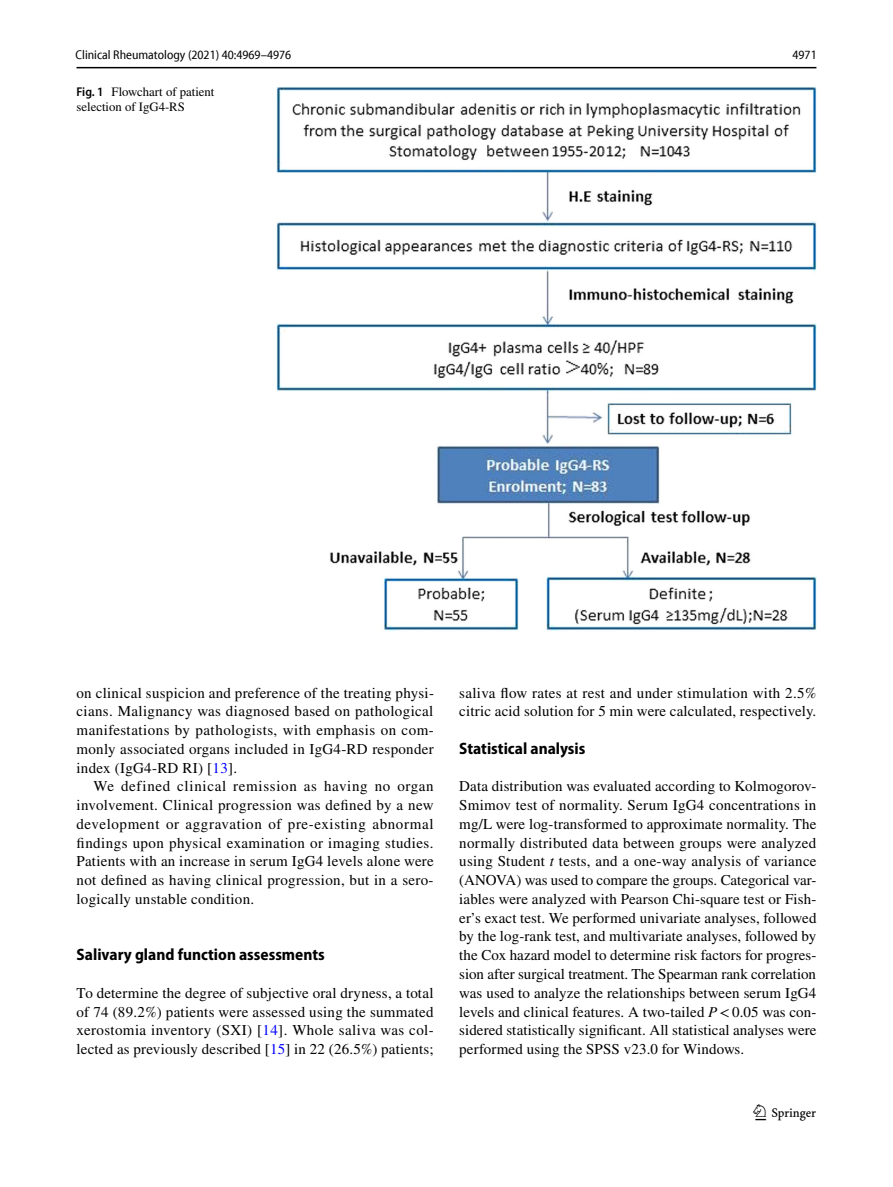
<style>
.page{position:relative;width:893px;height:1187px;background:#fff}
.page>*{position:absolute;margin:0;border:0;box-sizing:border-box;transform-origin:0 0}
.t1{font:22.5px "Springnew Regular 3";color:#000}
.t2{font:700 semi-condensed 16.5px "Myriad Pro";color:#000}
.t3{font:15px/18.8px "STIX";letter-spacing:.015em;color:#000;text-align:justify}
.t4{font:semi-condensed 12.75px "Myriad Pro Unic";color:#000}
.t5{font:12.75px/15px "STIX";color:#000}
.s1{font-family:"Myriad Pro";font-weight:600;font-stretch:semi-condensed}
.s2{color:#00f}
.s3{font-style:italic}
</style>
<div class="page">
<hr style="left:77px;top:67px;width:739px;height:1px;background:#000">
<img style="left:276px;top:87px;width:540px;height:544px">
<p class="t4" style="left:76px;top:50px;width:217px">Clinical Rheumatology (2021) 40:4969–4976</p>
<p class="t4" style="left:792px;top:50px;width:26px">4971</p>
<p class="t5" style="left:77px;top:85px;width:139px"><span class="s1">Fig. 1</span> Flowchart of patient selection of IgG4-RS</p>
<p class="t3" style="left:77px;top:684px;width:359px">on clinical suspicion and preference of the treating physi&shy;cians. Malignancy was diagnosed based on pathological manifestations by pathologists, with emphasis on com&shy;monly associated organs included in IgG4-RD responder index (IgG4-RD RI) [<span class="s2">13</span>].</p>
<p class="t3" style="left:77px;top:778px;width:359px;text-indent:17px">We defined clinical remission as having no organ involvement. Clinical progression was defined by a new development or aggravation of pre-existing abnormal findings upon physical examination or imaging studies.<br>Patients with an increase in serum IgG4 levels alone were not defined as having clinical progression, but in a sero&shy;logically unstable condition.</p>
<p class="t2" style="left:77px;top:945px;width:250px">Salivary gland function assessments</p>
<p class="t3" style="left:77px;top:984px;width:359px">To determine the degree of subjective oral dryness, a total of 74 (89.2%) patients were assessed using the summated xerostomia inventory (SXI) [<span class="s2">14</span>]. Whole saliva was col&shy;lected as previously described [<span class="s2">15</span>] in 22 (26.5%) patients;</p>
<p class="t3" style="left:459px;top:684px;width:359px">saliva flow rates at rest and under stimulation with 2.5% citric acid solution for 5 min were calculated, respectively.</p>
<p class="t2" style="left:459px;top:739px;width:128px">Statistical analysis</p>
<p class="t3" style="left:459px;top:778px;width:359px">Data distribution was evaluated according to Kolmogorov-Smimov test of normality. Serum IgG4 concentrations in mg/L were log-transformed to approximate normality. The normally distributed data between groups were analyzed using Student <span class="s3">t</span> tests, and a one-way analysis of variance (ANOVA) was used to compare the groups. Categorical var&shy;iables were analyzed with Pearson Chi-square test or Fish&shy;er’s exact test. We performed univariate analyses, followed by the log-rank test, and multivariate analyses, followed by the Cox hazard model to determine risk factors for progres&shy;sion after surgical treatment. The Spearman rank correlation was used to analyze the relationships between serum IgG4 levels and clinical features. A two-tailed <span class="s3">P</span>&lt;0.05 was con&shy;sidered statistically significant. All statistical analyses were performed using the SPSS v23.0 for Windows.</p>
<h1 class="t1" style="left:755px;top:1104px;width:62px">1 3</h1>
</div>
